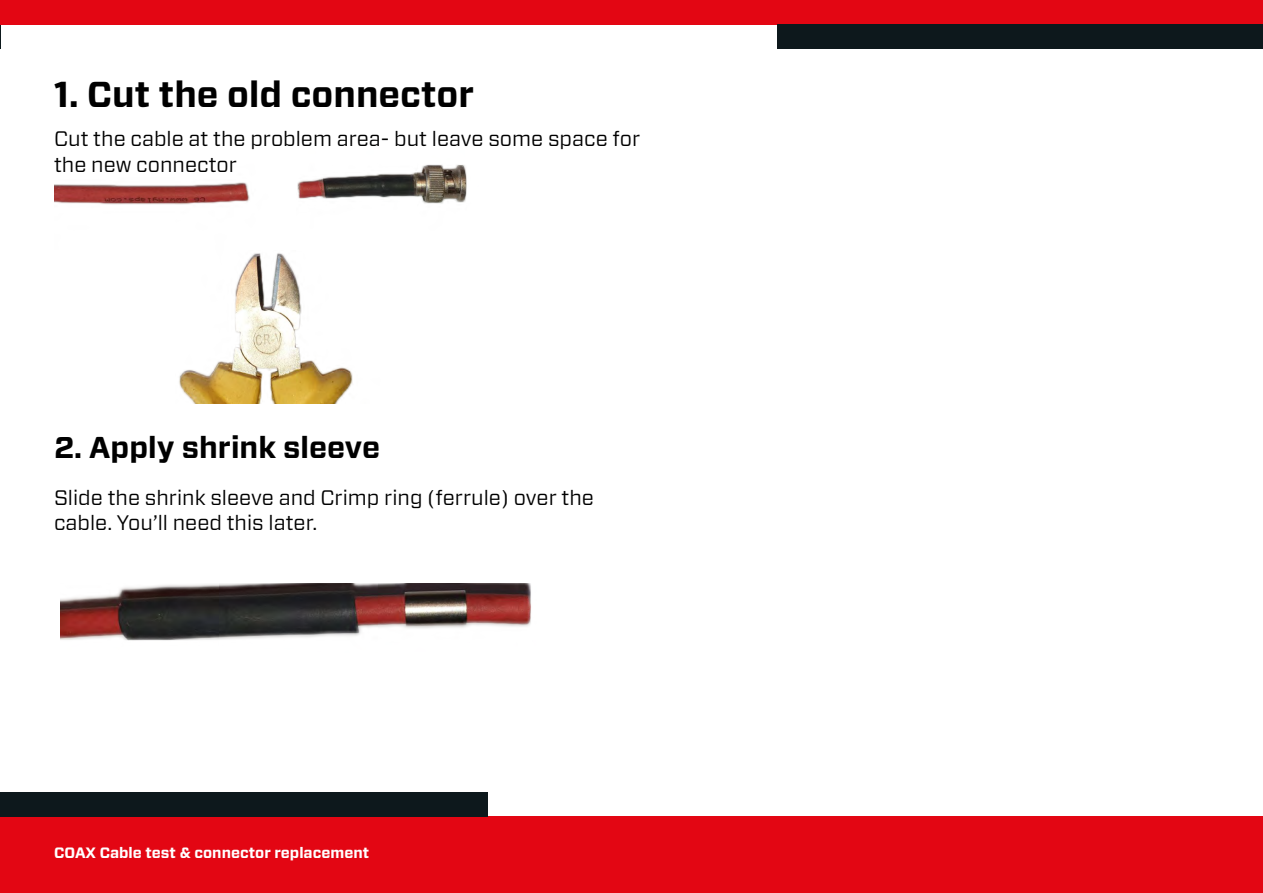
<style>
.page{position:relative;width:1263px;height:893px;background:#fff}
.page>*{position:absolute;margin:0;border:0;box-sizing:border-box;transform-origin:0 0}
.t1{font:700 36px "Forza";color:#000}
.t2{font:700 30px "Forza";color:#000}
.t3{font:21px/25.2px "Forza";color:#000}
.t4{font:700 15px "Forza";color:#fff}
</style>
<div class="page">
<svg style="left:0;top:24px;width:1px;height:24px"></svg>
<div style="left:1px;top:0;width:1262px;height:24px;background:#e30613"></div>
<div style="left:778px;top:24px;width:485px;height:24px;background:#0d181c"></div>
<div style="left:0;top:816px;width:1263px;height:77px;background:#e30613"></div>
<div style="left:0;top:792px;width:488px;height:24px;background:#0d181c"></div>
<img style="left:54px;top:164px;width:413px;height:240px">
<img style="left:60px;top:584px;width:471px;height:57px">
<h1 class="t1" style="left:54px;top:71px;width:422px">1. Cut the old connector</h1>
<p class="t3" style="left:54px;top:126px;width:588px">Cut the cable at the problem area- but leave some space for the new connector</p>
<h2 class="t2" style="left:54px;top:427px;width:328px">2. Apply shrink sleeve</h2>
<p class="t3" style="left:54px;top:484px;width:541px">Slide the shrink sleeve and Crimp ring (ferrule) over the cable. You’ll need this later.</p>
<p class="t4" style="left:54px;top:843px;width:317px">COAX Cable test &amp; connector replacement</p>
</div>
